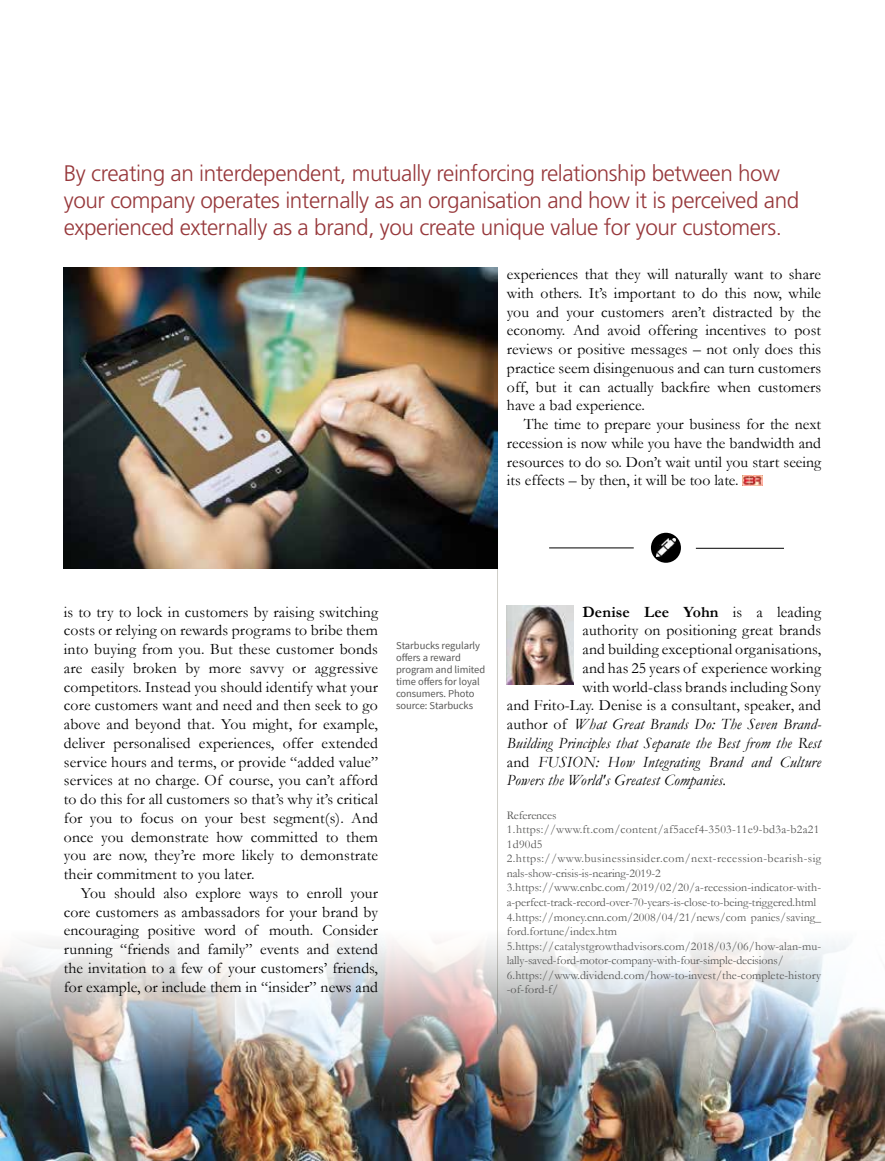
<style>
.page{position:relative;width:885px;height:1161px;background:#fff}
.page>*{position:absolute;margin:0;border:0;box-sizing:border-box;transform-origin:0 0}
.t1{font:300 22.5px/27px "Frutiger";letter-spacing:-.02em;color:#97383b}
.t2{font:15.75px/18.8px "Garamond";letter-spacing:.01em;color:#000;text-align:justify}
.t3{font:italic 15.75px "Garamond";letter-spacing:.01em;color:#000}
.t4{font:700 15.75px "Garamond";letter-spacing:.01em;color:#000}
.t5{font:12px/14.5px "Garamond";letter-spacing:.005em;color:#575756}
.t6{font:10.5px/12px "Source Sans Pro";letter-spacing:-.005em;color:#575756}
.s1{font-weight:400}
.s2{font-style:normal}
</style>
<div class="page">
<hr style="left:497px;top:269px;width:1px;height:765px;background:#d0cfc9">
<img style="left:0;top:941px;width:884px;height:220px">
<img style="left:742px;top:475px;width:20px;height:10px">
<img style="left:507px;top:606px;width:67px;height:78px">
<div style="left:651px;top:533px;width:30px;height:30px;background:#000;border-radius:50%"></div>
<img style="left:657px;top:538px;width:18px;height:19px">
<hr style="left:549px;top:547px;width:84px;height:1px;background:#000">
<hr style="left:695px;top:548px;width:88px;height:1px;background:#000">
<img style="left:64px;top:268px;width:434px;height:300px">
<p class="t1" style="left:64px;top:160px;width:737px">By creating an interdependent, mutually reinforcing relationship between how your company operates internally as an organisation and how it is perceived and experienced externally as a brand, you create unique value for your customers.</p>
<p class="t2" style="left:507px;top:265px;width:316px">experiences that they will naturally want to share with others. It’s important to do this now, while you and your customers aren’t distracted by the economy. And avoid offering incentives to post reviews or positive messages – not only does this practice seem disingenuous and can turn customers off, but it can actually backfire when customers have a bad experience.</p>
<p class="t2" style="left:507px;top:414px;width:316px;text-indent:17px">The time to prepare your business for the next recession is now while you have the bandwidth and resources to do so. Don’t wait until you start seeing its effects – by then, it will be too late.</p>
<p class="t2" style="left:64px;top:602px;width:316px">is to try to lock in customers by raising switching costs or relying on rewards programs to bribe them into buying from you. But these customer bonds are easily broken by more savvy or aggressive competitors. Instead you should identify what your core customers want and need and then seek to go above and beyond that. You might, for example, deliver personalised experiences, offer extended service hours and terms, or provide “added value” services at no charge. Of course, you can’t afford to do this for all customers so that’s why it’s critical for you to focus on your best segment(s). And once you demonstrate how committed to them you are now, they’re more likely to demonstrate their commitment to you later.</p>
<p class="t2" style="left:64px;top:883px;width:316px;text-indent:17px">You should also explore ways to enroll your core customers as ambassadors for your brand by encouraging positive word of mouth. Consider running “friends and family” events and extend the invitation to a few of your customers’ friends, for example, or include them in “insider” news and</p>
<p class="t6" style="left:396px;top:640px;width:91px">Starbucks regularly offers a reward program and limited time offers for loyal consumers. Photo source: Starbucks</p>
<p class="t4" style="left:582px;top:602px;width:240px">Denise Lee Yohn <span class="s1">is a leading</span></p>
<p class="t2" style="left:582px;top:621px;width:240px">authority on positioning great brands</p>
<p class="t2" style="left:582px;top:639px;width:240px">and building exceptional organisations,</p>
<p class="t2" style="left:582px;top:658px;width:240px">and has 25 years of experience working</p>
<p class="t2" style="left:582px;top:677px;width:240px">with world-class brands including Sony</p>
<p class="t2" style="left:507px;top:696px;width:316px">and Frito-Lay. Denise is a consultant, speaker, and</p>
<p class="t3" style="left:507px;top:715px;width:316px"><span class="s2">author of</span> What Great Brands Do: The Seven Brand-</p>
<p class="t3" style="left:507px;top:733px;width:316px">Building Principles that Separate the Best from the Rest</p>
<p class="t3" style="left:507px;top:752px;width:316px"><span class="s2">and</span> FUSION: How Integrating Brand and Culture</p>
<p class="t3" style="left:507px;top:771px;width:221px">Powers the World's Greatest Companies.</p>
<p class="t5" style="left:507px;top:807px;width:316px">References 1.https://www.ft.com/content/af5acef4-3503-11e9-bd3a-b2a21<br>1d90d5<br>2.https://www.businessinsider.com/next-recession-bearish-sig nals-show-crisis-is-nearing-2019-2<br>3.https://www.cnbc.com/2019/02/20/a-recession-indicator-with&shy;a-perfect-track-record-over-70-years-is-close-to-being-triggered.html 4.https://money.cnn.com/2008/04/21/news/com panies/saving_ ford.fortune/index.htm 5.https://catalystgrowthadvisors.com/2018/03/06/how-alan-mu&shy;lally-saved-ford-motor-company-with-four-simple-decisions/ 6.https://www.dividend.com/how-to-invest/the-complete-history -of-ford-f/</p>
</div>
